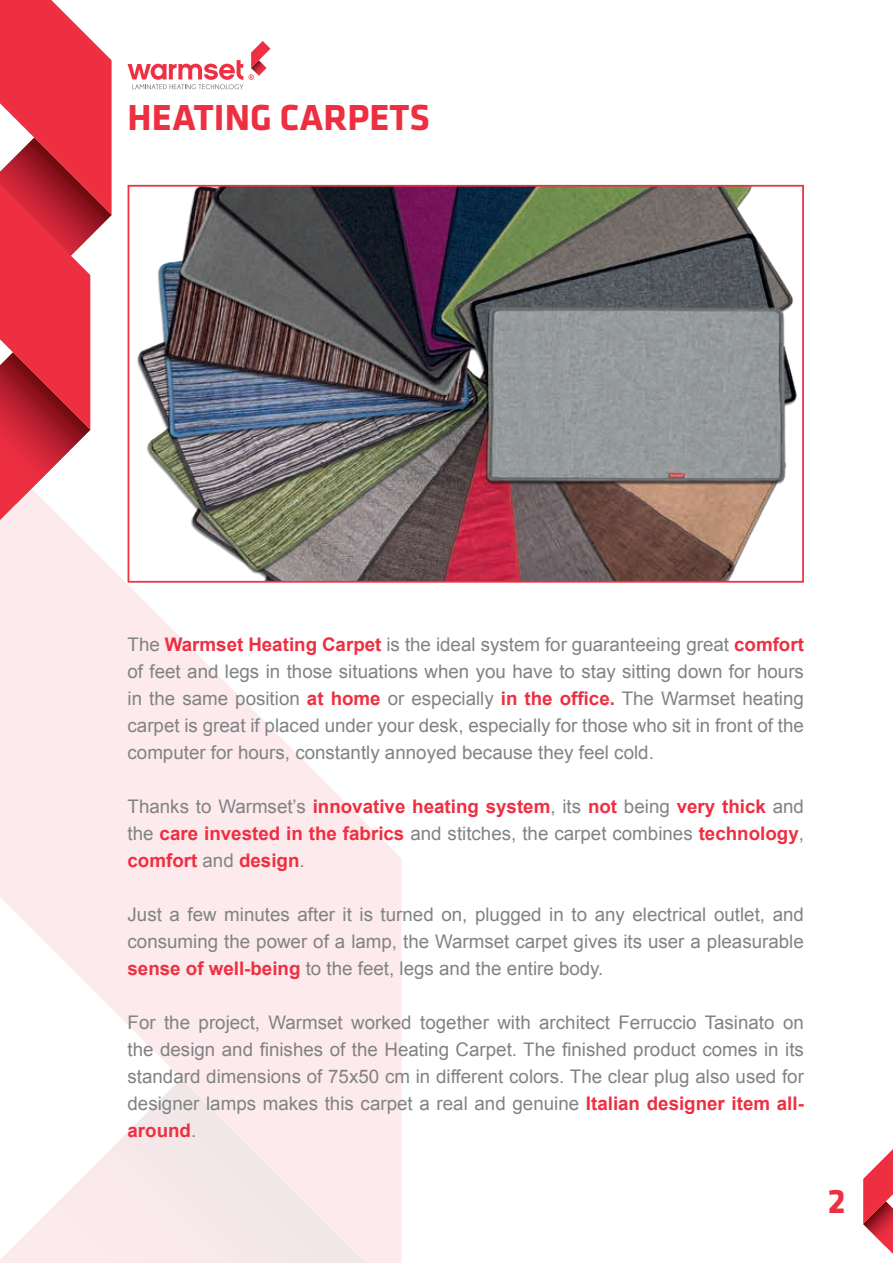
<style>
.page{position:relative;width:893px;height:1263px;background:#fff}
.page>*{position:absolute;margin:0;border:0;box-sizing:border-box;transform-origin:0 0}
.t1{font:700 37.5px "Klavika";color:#ee2f41}
.t2{font:700 35.25px "Klavika";color:#ee2f41}
.t3{font:18.75px/27px "Arial";color:#808285;text-align:justify}
.t4{font:700 18.75px/27px "Arial";color:#ee2f41;text-align:justify}
.s1{font-weight:700;color:#ee2f41}
.s2{font-weight:400;color:#808285}
</style>
<div class="page">
<svg style="left:0;top:444px;width:402px;height:819px;fill:#fdeaec"></svg>
<svg style="left:863px;top:1149px;width:30px;height:105px"></svg>
<svg style="left:128px;top:41px;width:142px;height:48px"></svg>
<svg style="left:0;top:0;width:112px;height:670px"></svg>
<img style="left:131px;top:188px;width:666px;height:392px">
<div style="left:128px;top:185px;width:676px;height:398px;border:2px solid #ee2f41"></div>
<h1 class="t1" style="left:128px;top:97px;width:304px">HEATING CARPETS</h1>
<p class="t3" style="left:128px;top:631px;width:678px">The <span class="s1">Warmset Heating Carpet</span> is the ideal system for guaranteeing great <span class="s1">comfort </span>of feet and legs in those situations when you have to stay sitting down for hours in the same position <span class="s1">at home</span> or especially <span class="s1">in the office.</span> The Warmset heating carpet is great if placed under your desk, especially for those who sit in front of the computer for hours, constantly annoyed because they feel cold.</p>
<p class="t4" style="left:128px;top:793px;width:678px"><span class="s2">Thanks to Warmset’s</span> innovative heating system<span class="s2">, its</span> not <span class="s2">being</span> very thick <span class="s2">and the</span> care invested in the fabrics <span class="s2">and stitches, the carpet combines</span> technology<span class="s2">, </span>comfort <span class="s2">and</span> design<span class="s2">.</span></p>
<p class="t3" style="left:128px;top:901px;width:678px">Just a few minutes after it is turned on, plugged in to any electrical outlet, and consuming the power of a lamp, the Warmset carpet gives its user a pleasurable <span class="s1">sense of well-being</span> to the feet, legs and the entire body.</p>
<p class="t3" style="left:128px;top:1009px;width:678px">For the project, Warmset worked together with architect Ferruccio Tasinato on the design and finishes of the Heating Carpet. The finished product comes in its standard dimensions of 75x50 cm in different colors. The clear plug also used for designer lamps makes this carpet a real and genuine <span class="s1">Italian designer item all&shy;around</span>.</p>
<h2 class="t2" style="left:828px;top:1182px;width:19px">2</h2>
</div>
